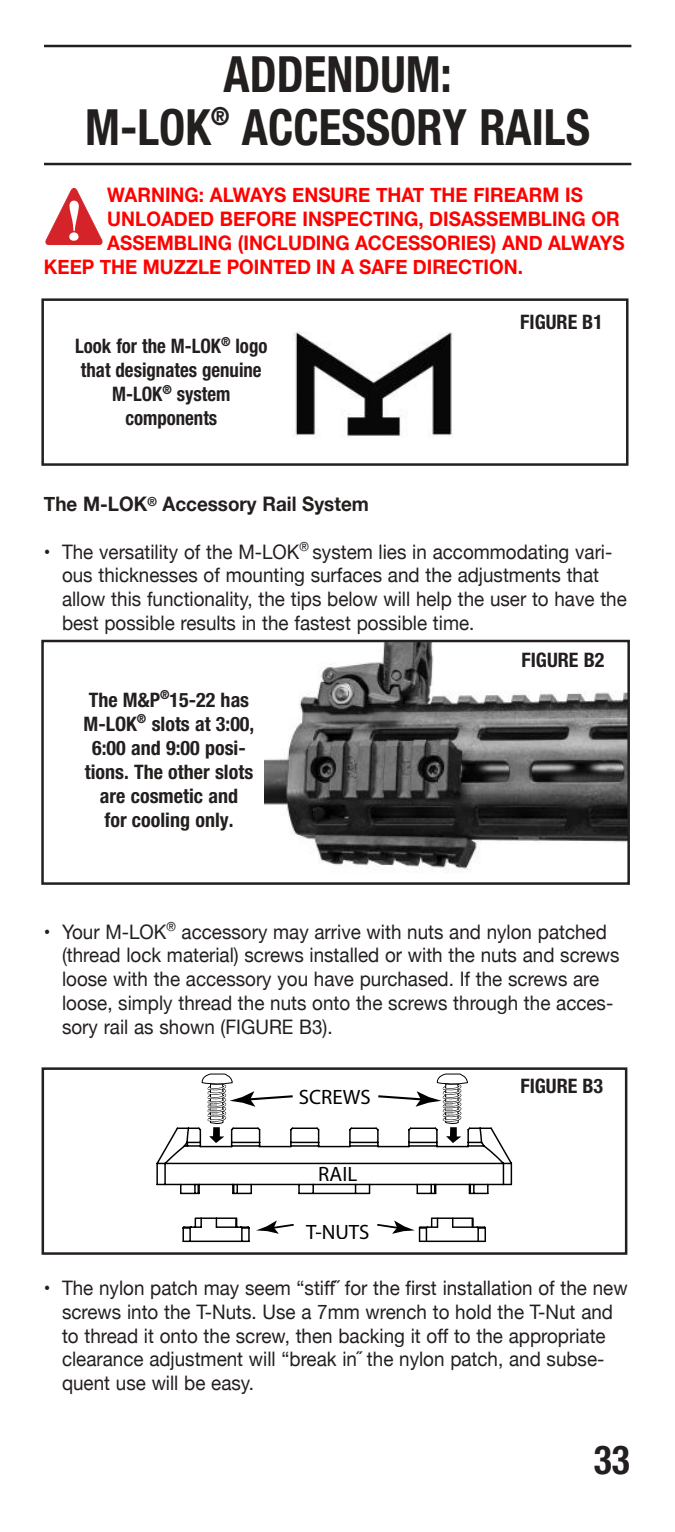
<style>
.page{position:relative;width:675px;height:1532px;background:#fff}
.page>*{position:absolute;margin:0;border:0;box-sizing:border-box;transform-origin:0 0}
.t1{font:700 condensed 50px/52.5px "Helvetica Neue LT Std";color:#241f1f;text-align:center;scale:.94 1}
.t2{font:700 condensed 40px "Helvetica Neue LT Std";color:#241f1f;scale:.94 1}
.t3{font:20.75px "Myriad Pro";color:#000}
.t4{font:20px/23.8px "Helvetica Neue";color:#241f1f;scale:.94 1}
.t5{font:700 20px "Helvetica Neue";color:#f00;scale:.94 1}
.t6{font:700 condensed 20px/24px "Helvetica Neue LT Std";color:#241f1f;text-align:center}
.t7{font:700 condensed 20px/24px "Helvetica Neue LT Std";color:#241f1f;text-align:center;scale:.94 1}
.t8{font:700 20px "Helvetica Neue";color:#241f1f;scale:.94 1}
</style>
<div class="page">
<hr style="left:44px;top:45px;width:586px;height:2px;background:#241f1f">
<hr style="left:44px;top:163px;width:586px;height:2px;background:#241f1f">
<svg style="left:45px;top:188px;width:58px;height:57px"></svg>
<svg style="left:156px;top:1127px;width:357px;height:116px"></svg>
<svg style="left:451px;top:1219px;width:2px;height:7px"></svg>
<hr style="left:426px;top:1240px;width:51px;height:2px;background:#000">
<div style="left:430px;top:1217px;width:42px;height:11px;border:1px solid #000"></div>
<svg style="left:472px;top:1218px;width:14px;height:24px"></svg>
<svg style="left:256px;top:1220px;width:39px;height:14px"></svg>
<svg style="left:375px;top:1218px;width:63px;height:24px"></svg>
<svg style="left:201px;top:1073px;width:93px;height:70px"></svg>
<svg style="left:376px;top:1073px;width:92px;height:70px"></svg>
<div style="left:42px;top:1067px;width:584px;height:188px;border:2px solid #241f1f"></div>
<div style="left:41px;top:298px;width:587px;height:168px;border:2px solid #241f1f"></div>
<img style="left:293px;top:332px;width:160px;height:104px">
<img style="left:264px;top:643px;width:362px;height:230px">
<div style="left:41px;top:640px;width:588px;height:245px;border:2px solid #241f1f"></div>
<div style="left:507px;top:648px;width:110px;height:30px;background:#fff"></div>
<h1 class="t1" style="left:85px;top:53px;width:538px">ADDENDUM:<br>M-LOK<sup>®</sup> ACCESSORY RAILS</h1>
<p class="t5" style="left:107px;top:183px;width:507px">WARNING: ALWAYS ENSURE THAT THE FIREARM IS</p>
<p class="t5" style="left:107px;top:207px;width:546px">UNLOADED BEFORE INSPECTING, DISASSEMBLING OR</p>
<p class="t5" style="left:107px;top:230px;width:551px">ASSEMBLING (INCLUDING ACCESSORIES) AND ALWAYS</p>
<p class="t5" style="left:44px;top:254px;width:510px">KEEP THE MUZZLE POINTED IN A SAFE DIRECTION.</p>
<p class="t7" style="left:75px;top:336px;width:206px">Look for the M-LOK<sup>®</sup> logo that designates genuine<br>M-LOK<sup>®</sup> system components</p>
<p class="t6" style="left:520px;top:312px;width:84px">FIGURE B1</p>
<p class="t8" style="left:44px;top:492px;width:347px">The M-LOK<sup>®</sup> Accessory Rail System</p>
<p class="t4" style="left:62px;top:539px;width:602px;text-indent:-18px">• The versatility of the M-LOK<sup>®</sup> system lies in accommodating vari&shy;ous thicknesses of mounting surfaces and the adjustments that allow this functionality, the tips below will help the user to have the best possible results in the fastest possible time.</p>
<p class="t6" style="left:83px;top:689px;width:172px">The M&amp;P<sup>®</sup>15-22 has<br>M-LOK<sup>®</sup> slots at 3:00,<br>6:00 and 9:00 posi&shy;tions. The other slots are cosmetic and<br>for cooling only.</p>
<p class="t6" style="left:521px;top:650px;width:85px">FIGURE B2</p>
<p class="t4" style="left:62px;top:919px;width:594px;text-indent:-18px">• Your M-LOK<sup>®</sup> accessory may arrive with nuts and nylon patched (thread lock material) screws installed or with the nuts and screws loose with the accessory you have purchased. If the screws are loose, simply thread the nuts onto the screws through the acces&shy;sory rail as shown (FIGURE B3).</p>
<p class="t3" style="left:298px;top:1089px;width:73px">SCREWS</p>
<p class="t3" style="left:318px;top:1166px;width:40px">RAIL</p>
<p class="t3" style="left:306px;top:1224px;width:65px">T-NUTS</p>
<p class="t6" style="left:520px;top:1075px;width:84px">FIGURE B3</p>
<p class="t4" style="left:62px;top:1276px;width:602px;text-indent:-18px">• The nylon patch may seem “stiff˝ for the first installation of the new screws into the T-Nuts. Use a 7mm wrench to hold the T-Nut and to thread it onto the screw, then backing it off to the appropriate clearance adjustment will “break in˝ the nylon patch, and subse&shy;quent use will be easy.</p>
<h2 class="t2" style="left:593px;top:1445px;width:40px">33</h2>
</div>
